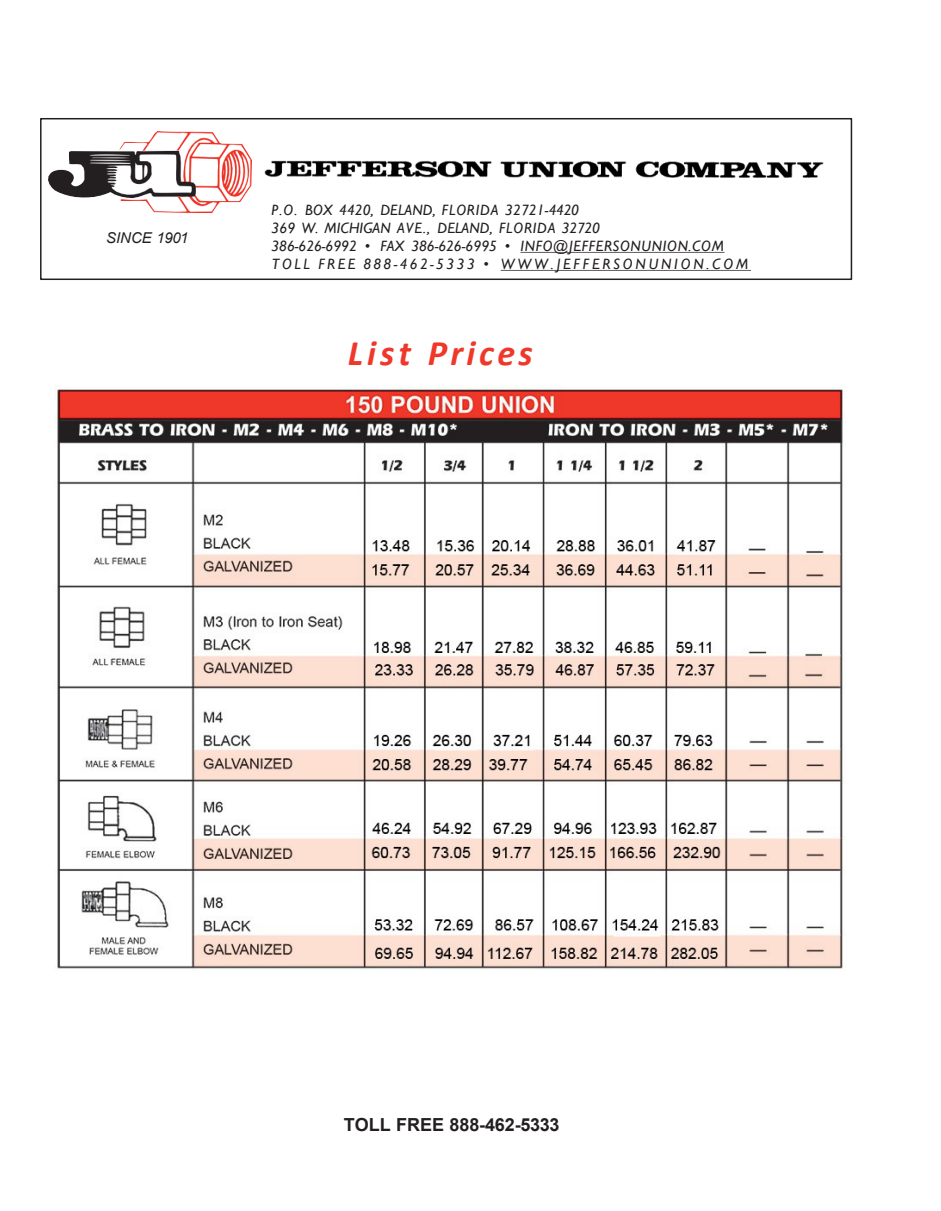
<style>
.page{position:relative;width:941px;height:1211px;background:#fff}
.page>*{position:absolute;margin:0;border:0;box-sizing:border-box;transform-origin:0 0}
.t1{font:italic 700 36px "Calibri";letter-spacing:.1em;color:#ef3829}
.t2{font:700 18px "Arial";letter-spacing:-.005em;color:#231f20}
.t3{font:italic 15px/18px "Gill Sans";letter-spacing:.045em;color:#231f20}
.t4{font:italic 15px/18px "Gill Sans";letter-spacing:.01em;color:#231f20}
.t5{font:italic 15px "Arial";letter-spacing:-.005em;color:#231f20}
</style>
<div class="page">
<div style="left:40px;top:118px;width:812px;height:162px;border:2px solid #231f20"></div>
<svg style="left:520px;top:252px;width:204px;height:1px"></svg>
<svg style="left:500px;top:270px;width:251px;height:1px"></svg>
<img style="left:265px;top:160px;width:558px;height:18px">
<img style="left:49px;top:131px;width:202px;height:81px">
<img style="left:55px;top:385px;width:790px;height:584px">
<p class="t5" style="left:106px;top:228px;width:84px">SINCE 1901</p>
<p class="t4" style="left:271px;top:201px;width:330px">P.O. BOX 4420, DELAND, FLORIDA 32721-4420<br>369 W. MICHIGAN AVE., DELAND, FLORIDA 32720</p>
<p class="t3" style="left:271px;top:237px;width:478px">386-626-6992 • FAX 386-626-6995 • INFO@JEFFERSONUNION.COM<br>TOLL FREE 888-462-5333 • WWW.JEFFERSONUNION.COM</p>
<p class="t1" style="left:348px;top:328px;width:187px">List Prices</p>
<p class="t2" style="left:344px;top:1112px;width:217px">TOLL FREE 888-462-5333</p>
</div>
